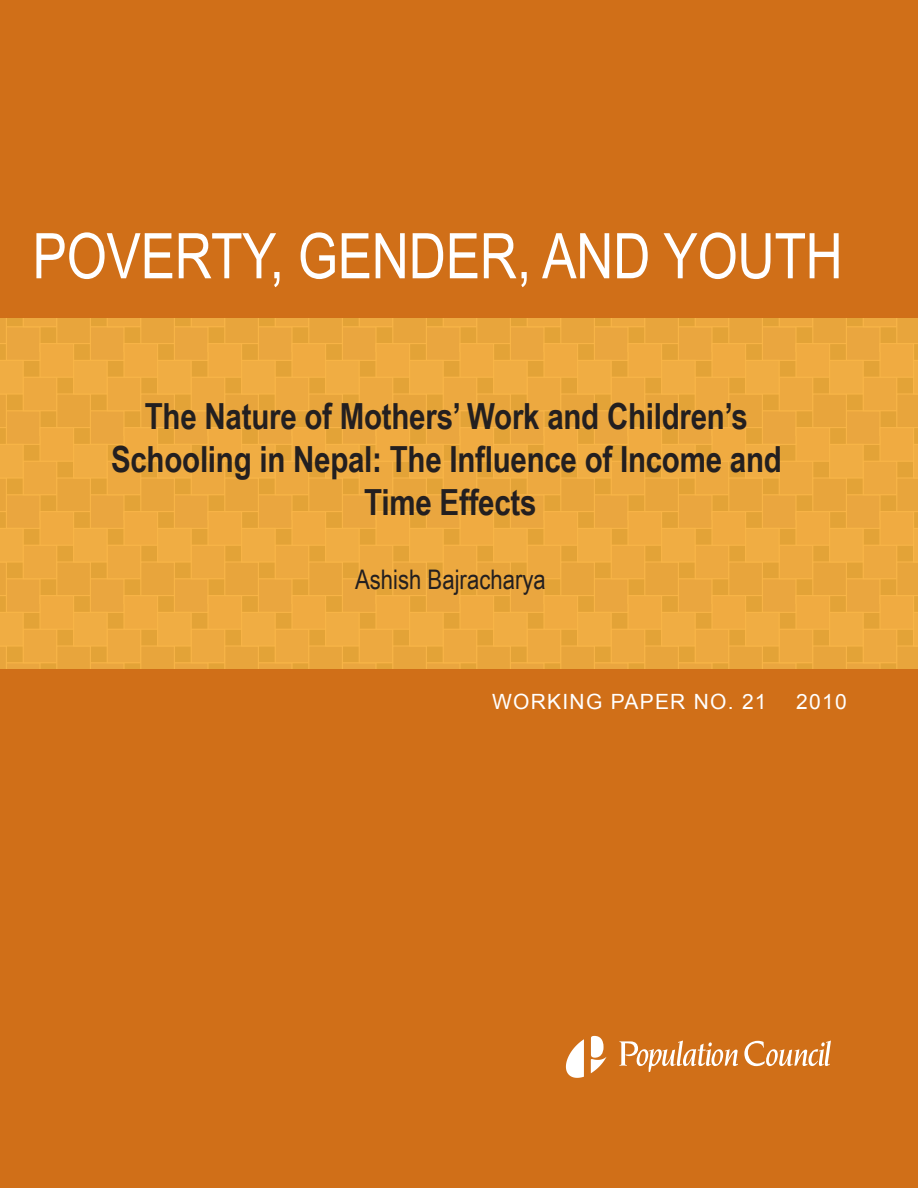
<style>
.page{position:relative;width:918px;height:1188px;background:#fff}
.page>*{position:absolute;margin:0;border:0;box-sizing:border-box;transform-origin:0 0}
.t1{font:63px "Arial Narrow";letter-spacing:-.005em;color:#fff}
.t2{font:700 36px/43.2px "Arial Narrow";letter-spacing:-.005em;color:#231f20;text-align:center}
.t3{font:27px "Arial Narrow";color:#231f20}
.t4{font:21px "Arial";letter-spacing:.06em;color:#fff}
</style>
<div class="page">
<div style="left:0;top:314px;width:918px;height:361px;background:#eda940"></div>
<div style="left:0;top:669px;width:918px;height:519px;background:#d06f18"></div>
<svg style="left:566px;top:1039px;width:18px;height:39px"></svg>
<svg style="left:619px;top:1041px;width:119px;height:31px"></svg>
<svg style="left:744px;top:1041px;width:87px;height:25px"></svg>
<svg style="left:591px;top:1036px;width:15px;height:37px"></svg>
<div style="left:0;top:0;width:918px;height:318px;background:#d06f18"></div>
<h1 class="t1" style="left:32px;top:210px;width:812px">POVERTY, GENDER, AND YOUTH</h1>
<p class="t2" style="left:111px;top:393px;width:672px">The Nature of Mothers’ Work and Children’s<br>Schooling in Nepal: The Influence of Income and<br>Time Effects</p>
<p class="t3" style="left:355px;top:559px;width:192px">Ashish Bajracharya</p>
<p class="t4" style="left:492px;top:688px;width:276px">WORKING PAPER NO. 21</p>
<p class="t4" style="left:796px;top:688px;width:52px">2010</p>
</div>
